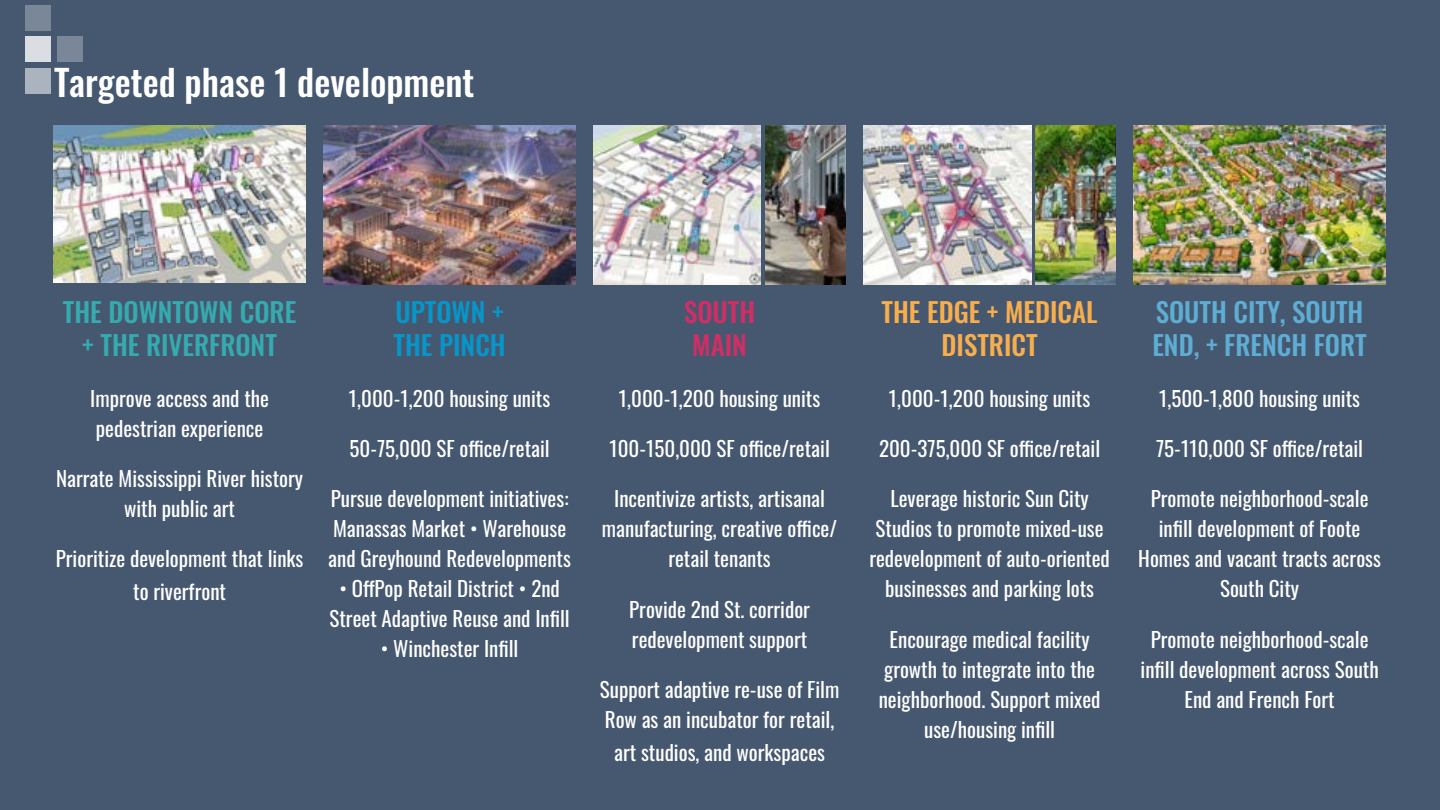
<style>
.page{position:relative;width:1440px;height:810px;background:#465870}
.page>*{position:absolute;margin:0;border:0;box-sizing:border-box;transform-origin:0 0}
.t1{font:500 36px "Oswald";color:#fff}
.t2{font:500 27px/33px "Oswald";color:#5eadd4}
.t3{font:500 27px/33px "Oswald";color:#35abaf;text-align:center}
.t4{font:500 27px/33px "Oswald";color:#f8ae4d;text-align:center}
.t5{font:500 27px/33px "Oswald";color:#0696ca}
.t6{font:500 27px/33px "Oswald";color:#d12e65;text-align:center}
.t7{font:21px/30px "Oswald";color:#fff;text-align:center}
</style>
<div class="page">
<div style="left:25px;top:37px;width:26px;height:25px;background:#dadde2"></div>
<div style="left:57px;top:37px;width:25px;height:25px;background:#7a8798"></div>
<div style="left:25px;top:69px;width:26px;height:25px;background:#abb3be"></div>
<div style="left:25px;top:5px;width:26px;height:25px;background:#7a8798"></div>
<img style="left:54px;top:125px;width:252px;height:157px">
<img style="left:324px;top:125px;width:252px;height:159px">
<img style="left:594px;top:125px;width:167px;height:159px">
<img style="left:864px;top:125px;width:168px;height:159px">
<img style="left:1134px;top:125px;width:252px;height:159px">
<img style="left:765px;top:125px;width:81px;height:159px">
<img style="left:1035px;top:125px;width:81px;height:159px">
<h1 class="t1" style="left:54px;top:63px;width:422px">Targeted phase 1 development</h1>
<p class="t3" style="left:63px;top:298px;width:235px">THE DOWNTOWN CORE + THE RIVERFRONT</p>
<p class="t7" style="left:90px;top:381px;width:180px;text-align:left">Improve access and the pedestrian experience</p>
<p class="t7" style="left:56px;top:461px;width:249px">Narrate Mississippi River history with public art</p>
<p class="t7" style="left:56px;top:540px;width:249px;line-height:33px">Prioritize development that links to riverfront</p>
<p class="t5" style="left:393px;top:298px;width:114px">UPTOWN +<br>THE PINCH</p>
<p class="t7" style="left:349px;top:381px;width:203px">1,000-1,200 housing units</p>
<p class="t7" style="left:350px;top:431px;width:202px">50-75,000 SF office/retail</p>
<p class="t7" style="left:328px;top:482px;width:244px;text-align:left">Pursue development initiatives:<br>Manassas Market • Warehouse and Greyhound Redevelopments</p>
<p class="t7" style="left:330px;top:572px;width:242px">• OffPop Retail District • 2nd<br>Street Adaptive Reuse and Infill</p>
<p class="t7" style="left:381px;top:632px;width:139px">• Winchester Infill</p>
<p class="t6" style="left:684px;top:298px;width:73px">SOUTH<br>MAIN</p>
<p class="t7" style="left:619px;top:381px;width:203px">1,000-1,200 housing units</p>
<p class="t7" style="left:609px;top:431px;width:222px">100-150,000 SF office/retail</p>
<p class="t7" style="left:602px;top:482px;width:237px">Incentivize artists, artisanal manufacturing, creative office/ retail tenants</p>
<p class="t7" style="left:629px;top:592px;width:182px;text-align:left">Provide 2nd St. corridor redevelopment support</p>
<p class="t7" style="left:600px;top:672px;width:241px;text-align:left">Support adaptive re-use of Film<br>Row as an incubator for retail,</p>
<p class="t7" style="left:614px;top:735px;width:212px">art studios, and workspaces</p>
<p class="t4" style="left:882px;top:298px;width:218px">THE EDGE + MEDICAL<br>DISTRICT</p>
<p class="t7" style="left:889px;top:381px;width:203px">1,000-1,200 housing units</p>
<p class="t7" style="left:879px;top:431px;width:223px">200-375,000 SF office/retail</p>
<p class="t7" style="left:869px;top:482px;width:242px">Leverage historic Sun City<br>Studios to promote mixed-use redevelopment of auto-oriented businesses and parking lots</p>
<p class="t7" style="left:879px;top:622px;width:223px">Encourage medical facility growth to integrate into the neighborhood. Support mixed use/housing infill</p>
<p class="t2" style="left:1152px;top:298px;width:216px">SOUTH CITY, SOUTH<br>END, + FRENCH FORT</p>
<p class="t7" style="left:1159px;top:381px;width:202px">1,500-1,800 housing units</p>
<p class="t7" style="left:1156px;top:431px;width:208px">75-110,000 SF office/retail</p>
<p class="t7" style="left:1138px;top:482px;width:244px">Promote neighborhood-scale infill development of Foote<br>Homes and vacant tracts across<br>South City</p>
<p class="t7" style="left:1141px;top:622px;width:240px">Promote neighborhood-scale infill development across South<br>End and French Fort</p>
</div>
